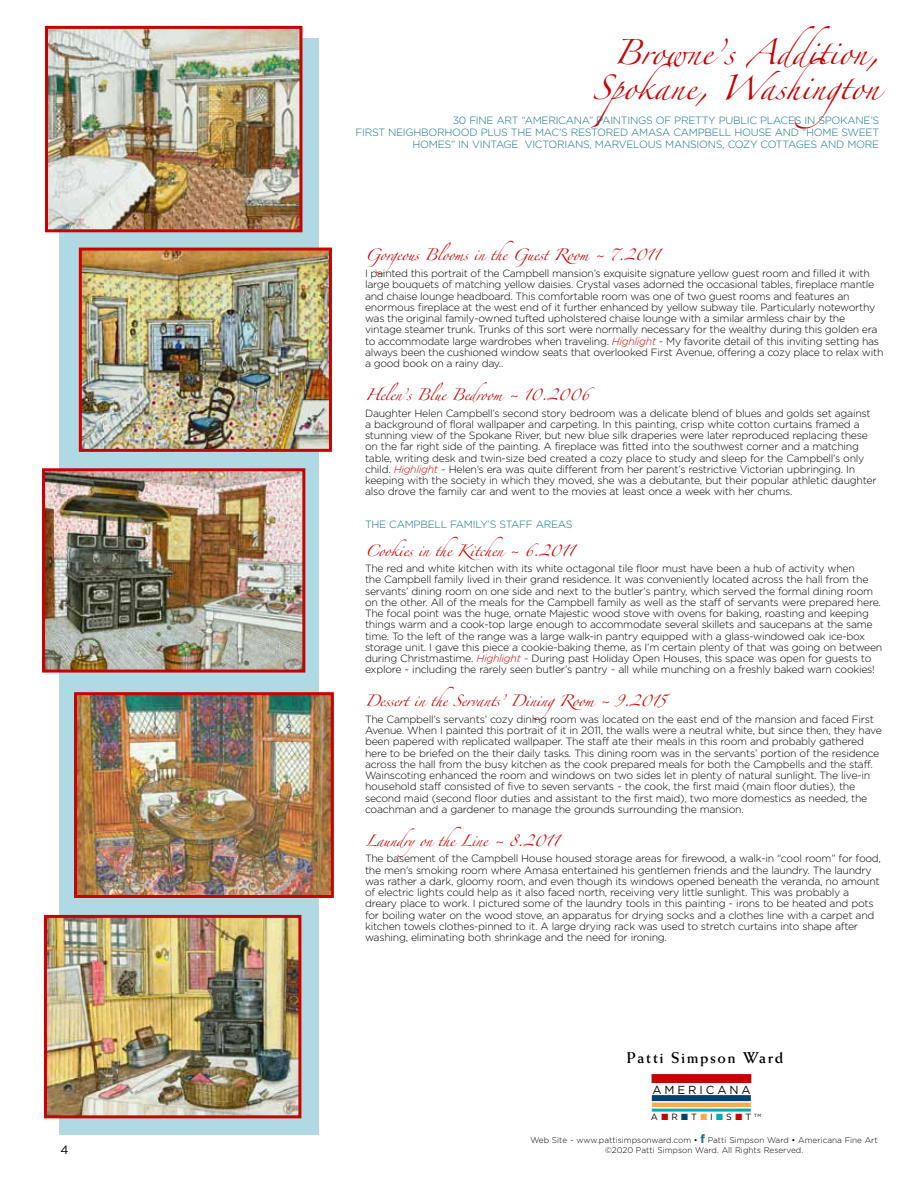
<style>
.page{position:relative;width:918px;height:1188px;background:#fff}
.page>*{position:absolute;margin:0;border:0;box-sizing:border-box;transform-origin:0 0}
.t1{font:22.5px/34.5px "Zapfino";color:#c80202;text-align:right}
.t2{font:700 15.75px "Weiss";letter-spacing:.1em;color:#000}
.t3{font:12px "Gotham";color:#000}
.t4{font:11.7px "Gotham";letter-spacing:.25em;color:#000}
.t5{font:300 10.5px/11.2px "Gotham";letter-spacing:-.025em;color:#000}
.t6{font:300 10.5px/12px "Gotham";letter-spacing:-.025em;color:#127288;text-align:right}
.t7{font:10.5px "Zapfino";letter-spacing:-.025em;color:#c80202}
.t8{font:9px "Gotham";color:#000}
.t9{font:300 8.25px/10.5px "Gotham";color:#000;text-align:center}
.s1{font-style:italic;color:#c80202}
.s2{color:#c80202}
.s3{color:#004271}
.s4{color:#faab4d}
.s5{color:#00a9c2}
.s6{font-weight:700;font-size:12px;color:#127288}
</style>
<div class="page">
<div style="left:652px;top:1074px;width:99px;height:9px;background:#c80202"></div>
<div style="left:652px;top:1095px;width:99px;height:6px;background:#004271"></div>
<hr style="left:652px;top:1103px;width:99px;height:4px;background:#faab4d">
<hr style="left:652px;top:1109px;width:99px;height:3px;background:#00a9c2">
<div style="left:59px;top:39px;width:260px;height:1096px;background:#afdae4"></div>
<img style="left:46px;top:472px;width:255px;height:197px">
<div style="left:42px;top:468px;width:263px;height:205px;border:3px solid #c80202"></div>
<img style="left:83px;top:252px;width:245px;height:196px">
<div style="left:79px;top:248px;width:253px;height:204px;border:3px solid #c80202"></div>
<img style="left:78px;top:696px;width:252px;height:198px">
<div style="left:74px;top:692px;width:260px;height:206px;border:3px solid #c80202"></div>
<img style="left:48px;top:919px;width:249px;height:195px">
<div style="left:44px;top:915px;width:257px;height:203px;border:3px solid #c80202"></div>
<img style="left:49px;top:30px;width:249px;height:198px">
<div style="left:45px;top:26px;width:257px;height:206px;border:3px solid #c80202"></div>
<p class="t3" style="left:60px;top:1143px;width:10px">4</p>
<h1 class="t1" style="left:592px;top:39px;width:288px">Browne’s Addition,<br>Spokane, Washington</h1>
<p class="t6" style="left:356px;top:114px;width:525px">30 FINE ART “AMERICANA” PAINTINGS OF PRETTY PUBLIC PLACES IN SPOKANE’S<br>FIRST NEIGHBORHOOD PLUS THE MAC’S RESTORED AMASA CAMPBELL HOUSE AND “HOME SWEET<br>HOMES” IN VINTAGE VICTORIANS, MARVELOUS MANSIONS, COZY COTTAGES AND MORE</p>
<p class="t7" style="left:365px;top:251px;width:296px">Gorgeous Blooms in the Guest Room ~ 7.2011</p>
<p class="t5" style="left:365px;top:268px;width:520px">I painted this portrait of the Campbell mansion’s exquisite signature yellow guest room and filled it with large bouquets of matching yellow daisies. Crystal vases adorned the occasional tables, fireplace mantle and chaise lounge headboard. This comfortable room was one of two guest rooms and features an enormous fireplace at the west end of it further enhanced by yellow subway tile. Particularly noteworthy was the original family-owned tufted upholstered chaise lounge with a similar armless chair by the vintage steamer trunk. Trunks of this sort were normally necessary for the wealthy during this golden era to accommodate large wardrobes when traveling. <span class="s1">Highlight</span> ~ My favorite detail of this inviting setting has always been the cushioned window seats that overlooked First Avenue, offering a cozy place to relax with a good book on a rainy day..</p>
<p class="t7" style="left:365px;top:390px;width:226px">Helen’s Blue Bedroom ~ 10.2006</p>
<p class="t5" style="left:365px;top:407px;width:513px">Daughter Helen Campbell’s second story bedroom was a delicate blend of blues and golds set against a background of floral wallpaper and carpeting. In this painting, crisp white cotton curtains framed a stunning view of the Spokane River, but new blue silk draperies were later reproduced replacing these on the far right side of the painting. A fireplace was fitted into the southwest corner and a matching table, writing desk and twin-size bed created a cozy place to study and sleep for the Campbell’s only child. <span class="s1">Highlight</span> ~ Helen’s era was quite different from her parent’s restrictive Victorian upbringing. In keeping with the society in which they moved, she was a debutante, but their popular athletic daughter also drove the family car and went to the movies at least once a week with her chums.</p>
<p class="t6" style="left:365px;top:518px;width:8px">the</p>
<p class="t6" style="left:389px;top:518px;width:16px">Campbell</p>
<p class="t6" style="left:450px;top:518px;width:57px">FAMILY’S staff</p>
<p class="t6" style="left:536px;top:518px;width:9px">areas</p>
<p class="t7" style="left:365px;top:546px;width:211px">Cookies in the Kitchen ~ 6.2011</p>
<p class="t5" style="left:365px;top:563px;width:519px">The red and white kitchen with its white octagonal tile floor must have been a hub of activity when<br>the Campbell family lived in their grand residence. It was conveniently located across the hall from the servants’ dining room on one side and next to the butler’s pantry, which served the formal dining room on the other. All of the meals for the Campbell family as well as the staff of servants were prepared here.<br>The focal point was the huge, ornate Majestic wood stove with ovens for baking, roasting and keeping things warm and a cook-top large enough to accommodate several skillets and saucepans at the same time. To the left of the range was a large walk-in pantry equipped with a glass-windowed oak ice-box storage unit. I gave this piece a cookie-baking theme, as I’m certain plenty of that was going on between during Christmastime. <span class="s1">Highlight ~</span> During past Holiday Open Houses, this space was open for guests to explore ~ including the rarely seen butler’s pantry ~ all while munching on a freshly baked warn cookies!</p>
<p class="t7" style="left:365px;top:697px;width:302px">Dessert in the Servants’ DiningRoom ~ 9.2015</p>
<p class="t5" style="left:365px;top:713px;width:518px">The Campbell’s servants’ cozy dining room was located on the east end of the mansion and faced First Avenue. When I painted this portrait of it in 2011, the walls were a neutral white, but since then, they have been papered with replicated wallpaper. The staff ate their meals in this room and probably gathered here to be briefed on the their daily tasks. This dining room was in the servants’ portion of the residence across the hall from the busy kitchen as the cook prepared meals for both the Campbells and the staff.<br>Wainscoting enhanced the room and windows on two sides let in plenty of natural sunlight. The live-in household staff consisted of five to seven servants ~ the cook, the first maid (main floor duties), the second maid (second floor duties and assistant to the first maid), two more domestics as needed, the coachman and a gardener to manage the grounds surrounding the mansion.</p>
<p class="t7" style="left:365px;top:836px;width:196px">Laundryon the Line ~ 8.2011</p>
<p class="t5" style="left:365px;top:853px;width:518px">The basement of the Campbell House housed storage areas for firewood, a walk-in “cool room” for food, the men’s smoking room where Amasa entertained his gentlemen friends and the laundry. The laundry was rather a dark, gloomy room, and even though its windows opened beneath the veranda, no amount of electric lights could help as it also faced north, receiving very little sunlight. This was probably a dreary place to work. I pictured some of the laundry tools in this painting ~ irons to be heated and pots for boiling water on the wood stove, an apparatus for drying socks and a clothes line with a carpet and kitchen towels clothes-pinned to it. A large drying rack was used to stretch curtains into shape after washing, eliminating both shrinkage and the need for ironing.</p>
<h2 class="t2" style="left:627px;top:1048px;width:158px">Patti Simpson Ward</h2>
<p class="t4" style="left:653px;top:1083px;width:100px">AMERICANA</p>
<p class="t8" style="left:651px;top:1112px;width:112px">A <span class="s2">■</span> R <span class="s3">■</span>T <span class="s4">■</span>I <span class="s5">■</span>S <span class="s2">■</span> T <sup>TM</sup></p>
<p class="t9" style="left:530px;top:1135px;width:349px">Web Site ~ www.pattisimpsonward.com • <span class="s6">f</span> Patti Simpson Ward • Americana Fine Art ©2020 Patti Simpson Ward. All Rights Reserved.</p>
</div>
